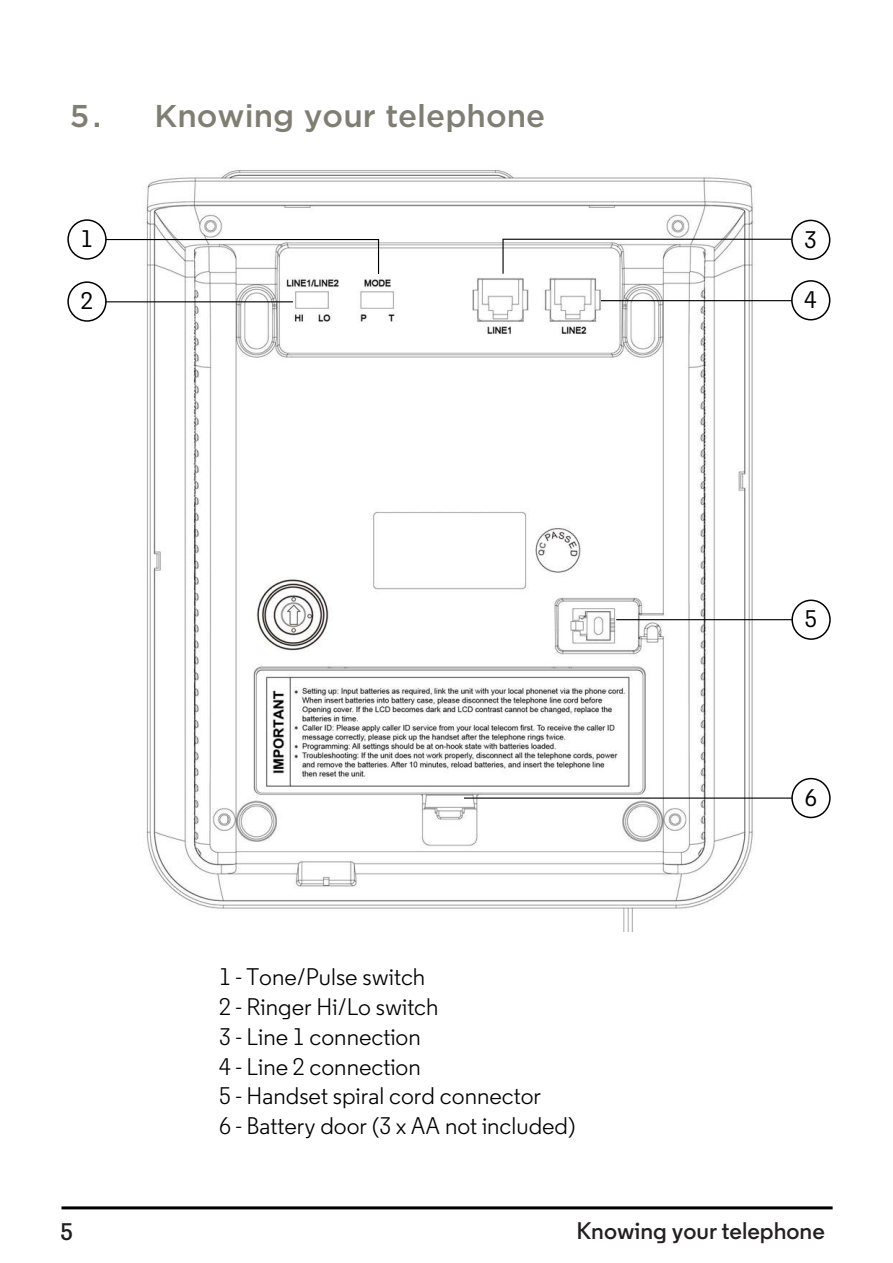
<style>
.page{position:relative;width:893px;height:1263px;background:#fff}
.page>*{position:absolute;margin:0;border:0;box-sizing:border-box;transform-origin:0 0}
.t1{font:500 31.5px "Gotham";color:#807e73}
.t2{font:24px/29.8px "Moto Sans";color:#000}
.t3{font:600 24px "Moto Sans";color:#231f20}
.t4{font:500 24px "Moto Sans";color:#000}
</style>
<div class="page">
<img style="left:138px;top:170px;width:644px;height:761px">
<div style="left:67px;top:219px;width:40px;height:41px;border:2px solid #000;border-radius:50%"></div>
<div style="left:791px;top:220px;width:39px;height:40px;border:2px solid #000;border-radius:50%"></div>
<div style="left:67px;top:281px;width:40px;height:41px;border:2px solid #000;border-radius:50%"></div>
<div style="left:791px;top:280px;width:39px;height:40px;border:2px solid #000;border-radius:50%"></div>
<div style="left:791px;top:600px;width:40px;height:40px;border:2px solid #000;border-radius:50%"></div>
<div style="left:791px;top:778px;width:39px;height:40px;border:2px solid #000;border-radius:50%"></div>
<hr style="left:106px;top:239px;width:273px;height:1px;background:#000">
<hr style="left:378px;top:240px;width:1px;height:34px;background:#000">
<hr style="left:105px;top:301px;width:188px;height:1px;background:#000">
<hr style="left:502px;top:239px;width:290px;height:1px;background:#000">
<hr style="left:502px;top:239px;width:2px;height:35px;background:#000">
<hr style="left:601px;top:300px;width:191px;height:1px;background:#000">
<hr style="left:616px;top:619px;width:176px;height:1px;background:#000">
<hr style="left:464px;top:798px;width:328px;height:1px;background:#000">
<hr style="left:61px;top:1206px;width:771px;height:3px;background:#000">
<h1 class="t1" style="left:70px;top:95px;width:33px">5 .</h1>
<h1 class="t1" style="left:154px;top:95px;width:392px">Knowing your telephone</h1>
<p class="t4" style="left:81px;top:224px;width:14px">1</p>
<p class="t4" style="left:804px;top:224px;width:14px">3</p>
<p class="t4" style="left:81px;top:286px;width:14px">2</p>
<p class="t4" style="left:804px;top:285px;width:14px">4</p>
<p class="t4" style="left:805px;top:604px;width:14px">5</p>
<p class="t2" style="left:219px;top:962px;width:358px">1 - Tone/Pulse switch<br>2 - Ringer Hi/Lo switch<br>3 - Line 1 connection<br>4 - Line 2 connection<br>5 - Handset spiral cord connector<br>6 - Battery door (3 x AA not included)</p>
<p class="t4" style="left:805px;top:783px;width:14px">6</p>
<p class="t3" style="left:60px;top:1217px;width:14px">5</p>
<p class="t3" style="left:576px;top:1216px;width:250px">Knowing your telephone</p>
</div>
